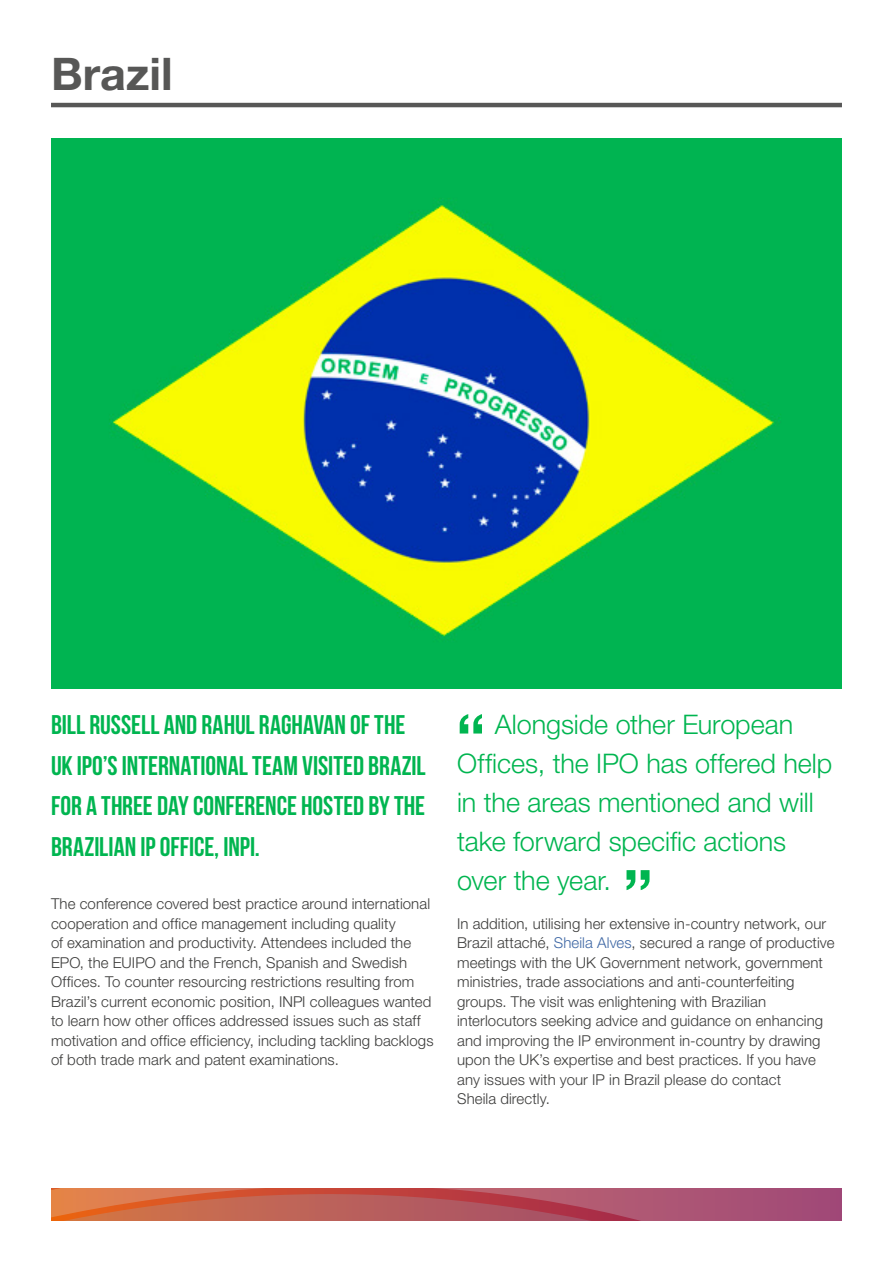
<style>
.page{position:relative;width:893px;height:1263px;background:#fff}
.page>*{position:absolute;margin:0;border:0;box-sizing:border-box;transform-origin:0 0}
.Heading_1{font:700 45px "Helvetica Neue LT Std";color:#575756}
._1st_Paragraph_Headi{font:27px/40.5px "Bebas Neue";color:#00b550}
.t1{font:300 27px/39px "Helvetica Neue LT Std";letter-spacing:-.005em;color:#00b550}
.Body{font:300 15px/19.5px "Helvetica Neue LT Std";letter-spacing:.005em;color:#3c3c3b}
.s1{color:#3f68a5}
</style>
<div class="page">
<svg style="left:51px;top:1188px;width:791px;height:32px;background:#ba5a5b"></svg>
<hr style="left:51px;top:103px;width:791px;height:4px;background:#575756">
<img style="left:51px;top:138px;width:791px;height:550px">
<svg style="left:460px;top:714px;width:22px;height:19px"></svg>
<svg style="left:626px;top:870px;width:23px;height:20px"></svg>
<p class="Heading_1" style="left:51px;top:46px;width:123px">Brazil</p>
<p class="_1st_Paragraph_Headi" style="left:51px;top:704px;width:376px">BILL RUSSELL AND RAHUL RAGHAVAN OF THE UK IPO’S INTERNATIONAL TEAM VISITED BRAZIL FOR A THREE DAY CONFERENCE HOSTED BY THE BRAZILIAN IP OFFICE, INPI.</p>
<p class="Body" style="left:51px;top:894px;width:384px">The conference covered best practice around international cooperation and office management including quality<br>of examination and productivity. Attendees included the EPO, the EUIPO and the French, Spanish and Swedish Offices. To counter resourcing restrictions resulting from Brazil’s current economic position, INPI colleagues wanted to learn how other offices addressed issues such as staff motivation and office efficiency, including tackling backlogs of both trade mark and patent examinations.</p>
<p class="t1" style="left:457px;top:704px;width:377px;text-indent:38px">Alongside other European<br>Offices, the IPO has offered help in the areas mentioned and will take forward specific actions over the year.</p>
<p class="Body" style="left:457px;top:913px;width:379px">In addition, utilising her extensive in-country network, our Brazil attaché, <span class="s1">Sheila Alves</span>, secured a range of productive meetings with the UK Government network, government ministries, trade associations and anti-counterfeiting groups. The visit was enlightening with Brazilian interlocutors seeking advice and guidance on enhancing and improving the IP environment in-country by drawing upon the UK’s expertise and best practices. If you have any issues with your IP in Brazil please do contact<br>Sheila directly.</p>
</div>
